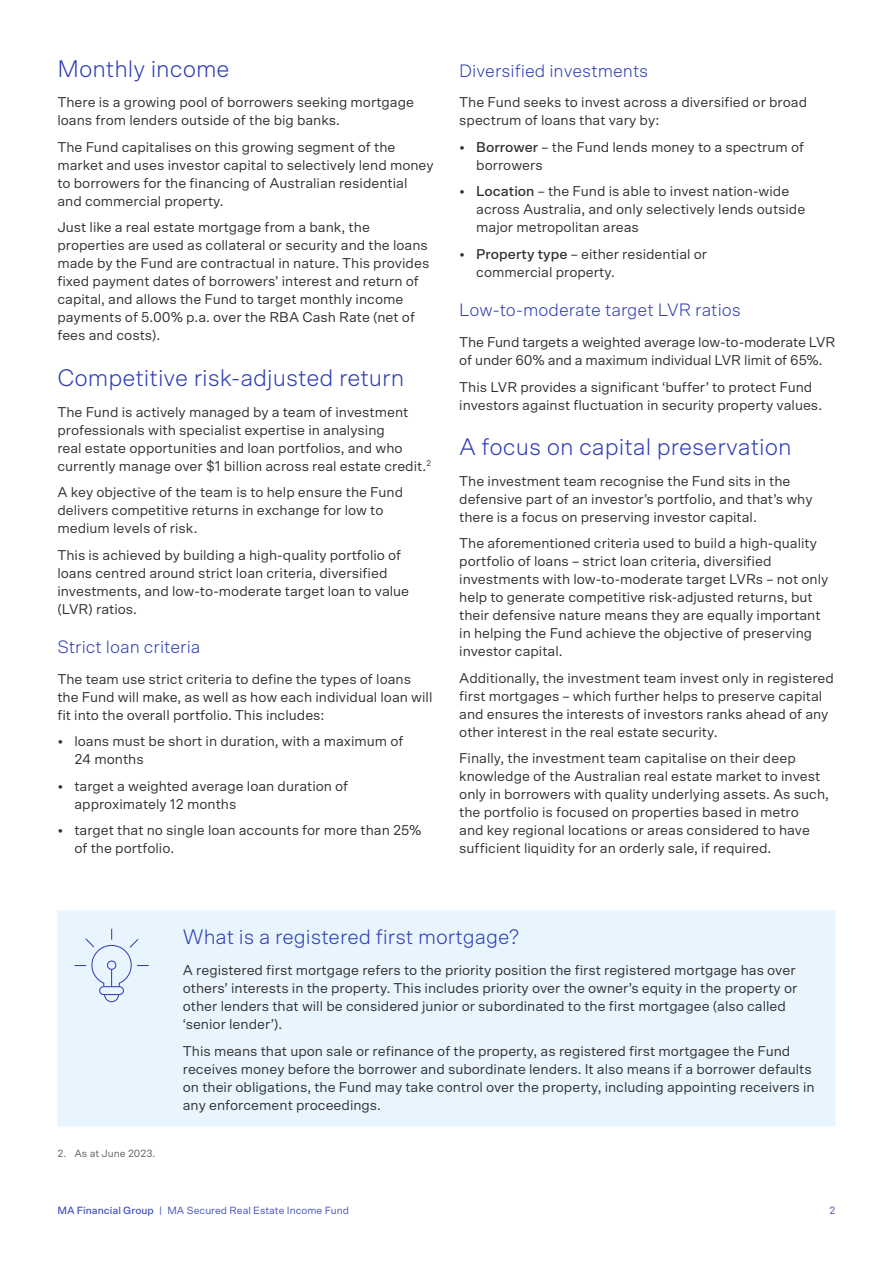
<style>
.page{position:relative;width:893px;height:1263px;background:#fff}
.page>*{position:absolute;margin:0;border:0;box-sizing:border-box;transform-origin:0 0}
.t1{font:300 24px "Scto Grotesk A";color:#2d3cb4}
.t2{font:300 21px "Scto Grotesk A";color:#2d3cb4}
.t3{font:300 18px "Scto Grotesk A";color:#2d3cb4}
.t4{font:14.25px/18px "Scto Grotesk A";color:#2f2f2f}
.t5{font:10.5px "Scto Grotesk A";color:#4250bb}
.t6{font:10.5px "Scto Grotesk A";color:#5d5d5d}
.s1{font-weight:500}
</style>
<div class="page">
<div style="left:57px;top:910px;width:779px;height:216px;background:#e8f5ff"></div>
<svg style="left:75px;top:929px;width:74px;height:74px;background:#ddeafa"></svg>
<h1 class="t1" style="left:57px;top:54px;width:174px">Monthly income</h1>
<p class="t4" style="left:57px;top:93px;width:358px">There is a growing pool of borrowers seeking mortgage loans from lenders outside of the big banks.</p>
<p class="t4" style="left:57px;top:138px;width:378px">The Fund capitalises on this growing segment of the market and uses investor capital to selectively lend money to borrowers for the financing of Australian residential and commercial property.</p>
<p class="t4" style="left:57px;top:218px;width:373px">Just like a real estate mortgage from a bank, the properties are used as collateral or security and the loans made by the Fund are contractual in nature. This provides fixed payment dates of borrowers’ interest and return of capital, and allows the Fund to target monthly income payments of 5.00% p.a. over the RBA Cash Rate (net of fees and costs).</p>
<h1 class="t1" style="left:57px;top:364px;width:348px">Competitive risk-adjusted return</h1>
<p class="t4" style="left:57px;top:402px;width:375px">The Fund is actively managed by a team of investment professionals with specialist expertise in analysing<br>real estate opportunities and loan portfolios, and who currently manage over $1 billion across real estate credit.<sup>2</sup></p>
<p class="t4" style="left:57px;top:483px;width:347px">A key objective of the team is to help ensure the Fund delivers competitive returns in exchange for low to medium levels of risk.</p>
<p class="t4" style="left:57px;top:545px;width:353px">This is achieved by building a high-quality portfolio of loans centred around strict loan criteria, diversified investments, and low-to-moderate target loan to value (LVR) ratios.</p>
<p class="t3" style="left:57px;top:636px;width:145px">Strict loan criteria</p>
<p class="t4" style="left:57px;top:670px;width:377px">The team use strict criteria to define the types of loans the Fund will make, as well as how each individual loan will fit into the overall portfolio. This includes:</p>
<p class="t4" style="left:74px;top:732px;width:331px;text-indent:-17px">• loans must be short in duration, with a maximum of<br>24 months</p>
<p class="t4" style="left:74px;top:777px;width:275px;text-indent:-17px">• target a weighted average loan duration of approximately 12 months</p>
<p class="t4" style="left:74px;top:821px;width:349px;text-indent:-17px">• target that no single loan accounts for more than 25% of the portfolio.</p>
<p class="t3" style="left:459px;top:60px;width:191px">Diversified investments</p>
<p class="t4" style="left:459px;top:93px;width:349px">The Fund seeks to invest across a diversified or broad spectrum of loans that vary by:</p>
<p class="t4" style="left:476px;top:138px;width:329px;text-indent:-17px">• <span class="s1">Borrower</span> – the Fund lends money to a spectrum of borrowers</p>
<p class="t4" style="left:476px;top:182px;width:331px;text-indent:-17px">• <span class="s1">Location</span> – the Fund is able to invest nation-wide across Australia, and only selectively lends outside major metropolitan areas</p>
<p class="t4" style="left:476px;top:245px;width:232px;text-indent:-17px">• <span class="s1">Property type</span> – either residential or commercial property.</p>
<p class="t3" style="left:459px;top:300px;width:283px">Low-to-moderate target LVR ratios</p>
<p class="t4" style="left:459px;top:333px;width:378px">The Fund targets a weighted average low-to-moderate LVR of under 60% and a maximum individual LVR limit of 65%.</p>
<p class="t4" style="left:459px;top:377px;width:364px">This LVR provides a significant ‘buffer’ to protect Fund investors against fluctuation in security property values.</p>
<h1 class="t1" style="left:459px;top:433px;width:334px">A focus on capital preservation</h1>
<p class="t4" style="left:459px;top:472px;width:355px">The investment team recognise the Fund sits in the defensive part of an investor’s portfolio, and that’s why there is a focus on preserving investor capital.</p>
<p class="t4" style="left:459px;top:534px;width:371px">The aforementioned criteria used to build a high-quality portfolio of loans – strict loan criteria, diversified investments with low-to-moderate target LVRs – not only help to generate competitive risk-adjusted returns, but their defensive nature means they are equally important in helping the Fund achieve the objective of preserving investor capital.</p>
<p class="t4" style="left:459px;top:669px;width:376px">Additionally, the investment team invest only in registered first mortgages – which further helps to preserve capital and ensures the interests of investors ranks ahead of any other interest in the real estate security.</p>
<p class="t4" style="left:459px;top:749px;width:371px">Finally, the investment team capitalise on their deep knowledge of the Australian real estate market to invest only in borrowers with quality underlying assets. As such, the portfolio is focused on properties based in metro<br>and key regional locations or areas considered to have sufficient liquidity for an orderly sale, if required.</p>
<p class="t6" style="left:57px;top:1147px;width:99px">2. As at June 2023.</p>
<h2 class="t2" style="left:183px;top:925px;width:338px">What is a registered first mortgage?</h2>
<p class="t4" style="left:183px;top:961px;width:616px">A registered first mortgage refers to the priority position the first registered mortgage has over others’ interests in the property. This includes priority over the owner’s equity in the property or other lenders that will be considered junior or subordinated to the first mortgagee (also called ‘senior lender’).</p>
<p class="t4" style="left:183px;top:1041px;width:633px">This means that upon sale or refinance of the property, as registered first mortgagee the Fund receives money before the borrower and subordinate lenders. It also means if a borrower defaults on their obligations, the Fund may take control over the property, including appointing receivers in any enforcement proceedings.</p>
<p class="t5" style="left:57px;top:1204px;width:293px"><span class="s1">MA Financial Group</span> | MA Secured Real Estate Income Fund</p>
<p class="t5" style="left:830px;top:1204px;width:7px">2</p>
</div>
